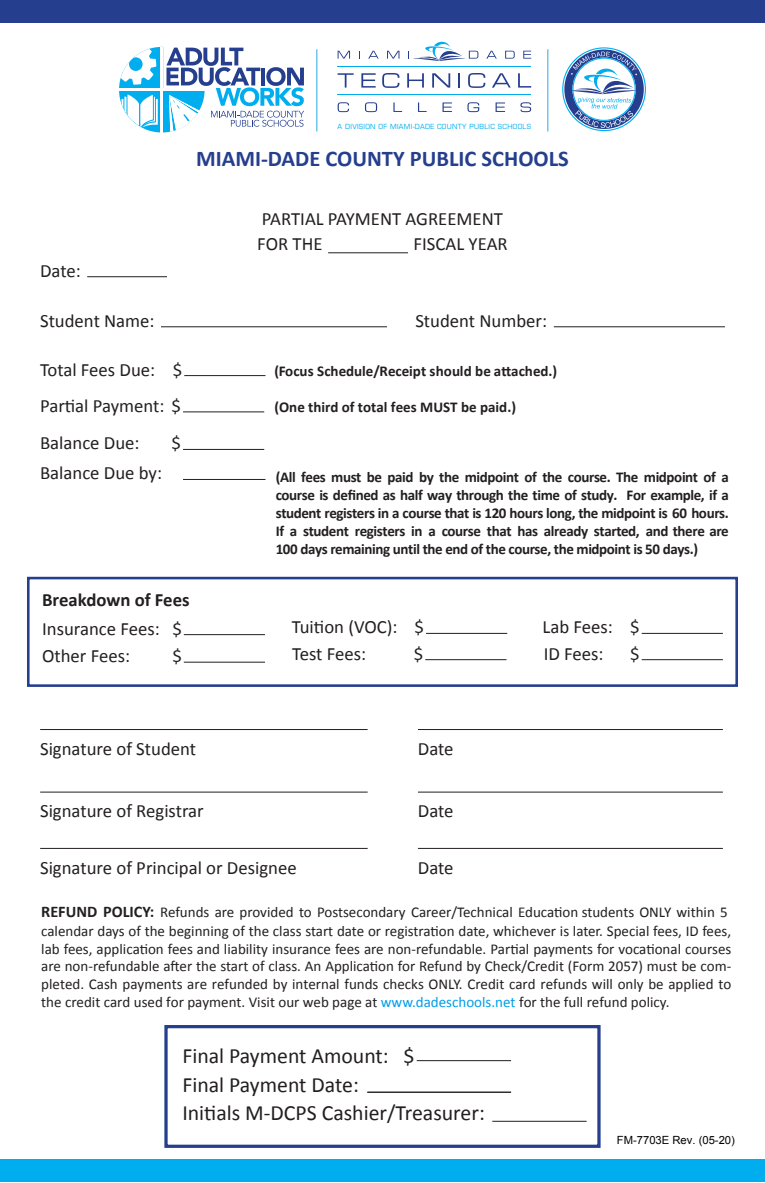
<style>
.page{position:relative;width:765px;height:1183px;background:#fff}
.page>*{position:absolute;margin:0;border:0;box-sizing:border-box;transform-origin:0 0}
.t1{font:700 22.5px "Calibri";color:#253f8e}
.t2{font:21.75px/28.4px "Calibri";color:#231f20}
.t3{font:18.75px/25px "Calibri";color:#231f20}
.t4{font:700 18.75px "Calibri";color:#231f20}
.t5{font:15px/18px "Calibri";color:#231f20}
.t6{font:700 15px/18px "Calibri";letter-spacing:-.015em;color:#231f20;text-align:justify}
.t7{font:700 15px "Calibri";letter-spacing:.005em;color:#231f20}
.t8{font:11.25px "Arial";color:#000}
.t9{font:6.88px "Eurostile";letter-spacing:.045em;color:#00aeef}
.s1{font-style:inherit}
.s2{font-weight:700;font-size:16.25px}
.s3{color:#009dea}
</style>
<div class="page">
<div style="left:0;top:0;width:765px;height:22px;background:#253f8e"></div>
<div style="left:0;top:1159px;width:765px;height:22px;background:#00aeef"></div>
<hr style="left:328px;top:252px;width:80px;height:1px;background:#231f20">
<hr style="left:87px;top:276px;width:80px;height:1px;background:#231f20">
<hr style="left:161px;top:326px;width:226px;height:1px;background:#231f20">
<hr style="left:184px;top:375px;width:82px;height:1px;background:#231f20">
<hr style="left:554px;top:326px;width:171px;height:1px;background:#231f20">
<hr style="left:183px;top:479px;width:83px;height:1px;background:#231f20">
<hr style="left:426px;top:633px;width:81px;height:1px;background:#231f20">
<hr style="left:642px;top:633px;width:81px;height:1px;background:#231f20">
<hr style="left:184px;top:634px;width:81px;height:1px;background:#231f20">
<hr style="left:425px;top:659px;width:81px;height:1px;background:#231f20">
<hr style="left:642px;top:659px;width:81px;height:1px;background:#231f20">
<hr style="left:184px;top:662px;width:81px;height:1px;background:#231f20">
<hr style="left:183px;top:411px;width:81px;height:1px;background:#231f20">
<hr style="left:183px;top:449px;width:81px;height:1px;background:#231f20">
<div style="left:27px;top:577px;width:711px;height:110px;border:3px solid #253f8e"></div>
<hr style="left:417px;top:1060px;width:94px;height:1px;background:#231f20">
<hr style="left:492px;top:1120px;width:95px;height:1px;background:#231f20">
<hr style="left:367px;top:1091px;width:144px;height:1px;background:#231f20">
<div style="left:164px;top:1025px;width:437px;height:123px;border:3px solid #253f8e"></div>
<hr style="left:40px;top:729px;width:328px;height:1px;background:#231f20">
<hr style="left:40px;top:791px;width:328px;height:1px;background:#231f20">
<hr style="left:40px;top:848px;width:328px;height:1px;background:#231f20">
<hr style="left:418px;top:729px;width:305px;height:1px;background:#231f20">
<hr style="left:418px;top:791px;width:305px;height:1px;background:#231f20">
<hr style="left:418px;top:848px;width:305px;height:1px;background:#231f20">
<svg style="left:338px;top:51px;width:12px;height:8px"></svg>
<svg style="left:368px;top:51px;width:11px;height:8px"></svg>
<svg style="left:387px;top:51px;width:12px;height:8px"></svg>
<svg style="left:486px;top:51px;width:11px;height:8px"></svg>
<svg style="left:505px;top:51px;width:10px;height:8px"></svg>
<svg style="left:523px;top:51px;width:8px;height:8px"></svg>
<svg style="left:338px;top:102px;width:11px;height:10px"></svg>
<svg style="left:365px;top:102px;width:12px;height:10px"></svg>
<svg style="left:393px;top:102px;width:9px;height:10px"></svg>
<svg style="left:418px;top:102px;width:9px;height:10px"></svg>
<svg style="left:443px;top:102px;width:9px;height:10px"></svg>
<svg style="left:467px;top:102px;width:12px;height:10px"></svg>
<svg style="left:496px;top:102px;width:9px;height:10px"></svg>
<svg style="left:521px;top:102px;width:10px;height:10px"></svg>
<svg style="left:338px;top:73px;width:16px;height:15px"></svg>
<svg style="left:361px;top:73px;width:15px;height:15px"></svg>
<svg style="left:382px;top:73px;width:17px;height:15px"></svg>
<svg style="left:407px;top:73px;width:17px;height:15px"></svg>
<svg style="left:432px;top:73px;width:18px;height:15px"></svg>
<svg style="left:459px;top:73px;width:1px;height:15px"></svg>
<svg style="left:468px;top:73px;width:17px;height:15px"></svg>
<svg style="left:492px;top:73px;width:19px;height:15px"></svg>
<svg style="left:518px;top:73px;width:13px;height:15px"></svg>
<hr style="left:338px;top:66px;width:193px;height:1px;background:#00aeef">
<hr style="left:338px;top:95px;width:193px;height:1px;background:#00aeef">
<svg style="left:408px;top:41px;width:70px;height:20px"></svg>
<hr style="left:548px;top:49px;width:1px;height:82px;background:#27abe2">
<hr style="left:317px;top:49px;width:1px;height:82px;background:#27abe2">
<svg style="left:562px;top:47px;width:84px;height:84px"></svg>
<svg style="left:119px;top:47px;width:185px;height:85px"></svg>
<p class="t9" style="left:338px;top:122px;width:195px">A DIVISION OF MIAMI-DADE COUNTY PUBLIC SCHOOLS</p>
<h1 class="t1" style="left:196px;top:145px;width:374px">MIAMI-DADE COUNTY PUBLIC SCHOOLS</h1>
<p class="t3" style="left:40px;top:257px;width:42px">Date:</p>
<p class="t3" style="left:40px;top:307px;width:116px">Student Name:</p>
<p class="t3" style="left:40px;top:356px;width:117px">Total Fees Due:</p>
<p class="t3" style="left:173px;top:356px;width:11px">$</p>
<p class="t3" style="left:40px;top:386px;width:143px;line-height:37.5px">Partial Payment: $<br>Balance Due:</p>
<p class="t3" style="left:172px;top:430px;width:11px">$</p>
<p class="t3" style="left:40px;top:460px;width:124px">Balance Due by:</p>
<p class="t3" style="left:257px;top:206px;width:247px">PARTIAL PAYMENT AGREEMENT<br>FOR THE</p>
<p class="t3" style="left:414px;top:231px;width:96px">FISCAL YEAR</p>
<p class="t3" style="left:415px;top:307px;width:133px">Student Number:</p>
<p class="t7" style="left:274px;top:361px;width:284px">(Focus Schedule/Receipt should be attached.)</p>
<p class="t6" style="left:274px;top:397px;width:243px">(<span class="s1">One third</span> of total fees MUST be paid.)</p>
<p class="t6" style="left:276px;top:467px;width:455px">(<span class="s1">All fees must be paid by the midpoint of the course.</span> The midpoint of a course is defined as half way through the time of study. For example, if a student registers in a course that is 120 hours long, the midpoint is 60 hours.<br>If a student registers in a course that has already started, and there are 100 days remaining until the end of the course, the midpoint is 50 days.)</p>
<p class="t4" style="left:42px;top:588px;width:149px">Breakdown of Fees</p>
<p class="t3" style="left:42px;top:615px;width:141px">Insurance Fees: $</p>
<p class="t3" style="left:292px;top:614px;width:134px">Tuition (VOC): $</p>
<p class="t3" style="left:542px;top:614px;width:99px">Lab Fees: $</p>
<p class="t3" style="left:42px;top:642px;width:90px">Other Fees:</p>
<p class="t3" style="left:172px;top:642px;width:11px">$</p>
<p class="t3" style="left:292px;top:640px;width:75px">Test Fees:</p>
<p class="t3" style="left:414px;top:640px;width:11px">$</p>
<p class="t3" style="left:544px;top:640px;width:61px">ID Fees:</p>
<p class="t3" style="left:630px;top:640px;width:11px">$</p>
<p class="t3" style="left:40px;top:735px;width:158px">Signature of Student</p>
<p class="t3" style="left:40px;top:797px;width:165px">Signature of Registrar</p>
<p class="t3" style="left:418px;top:735px;width:37px">Date</p>
<p class="t3" style="left:418px;top:797px;width:37px">Date</p>
<p class="t3" style="left:40px;top:854px;width:258px">Signature of Principal or Designee</p>
<p class="t3" style="left:418px;top:854px;width:37px">Date</p>
<p class="t5" style="left:41px;top:902px;width:692px"><span class="s2">REFUND POLICY:</span> Refunds are provided to Postsecondary Career/Technical Education students ONLY within 5 calendar days of the beginning of the class start date or registration date, whichever is later. Special fees, ID fees, lab fees, application fees and liability insurance fees are non-refundable. Partial payments for vocational courses are non-refundable after the start of class. An Application for Refund by Check/Credit (Form 2057) must be com&shy;pleted. Cash payments are refunded by internal funds checks ONLY. Credit card refunds will only be applied to the credit card used for payment. Visit our web page at <span class="s3">www.dadeschools.net</span> for the full refund policy.</p>
<h2 class="t2" style="left:403px;top:1040px;width:13px">$</h2>
<h2 class="t2" style="left:182px;top:1040px;width:304px">Final Payment Amount:<br>Final Payment Date:<br>Initials M-DCPS Cashier/Treasurer:</h2>
<p class="t8" style="left:617px;top:1132px;width:120px">FM-7703E Rev. (05-20)</p>
</div>
